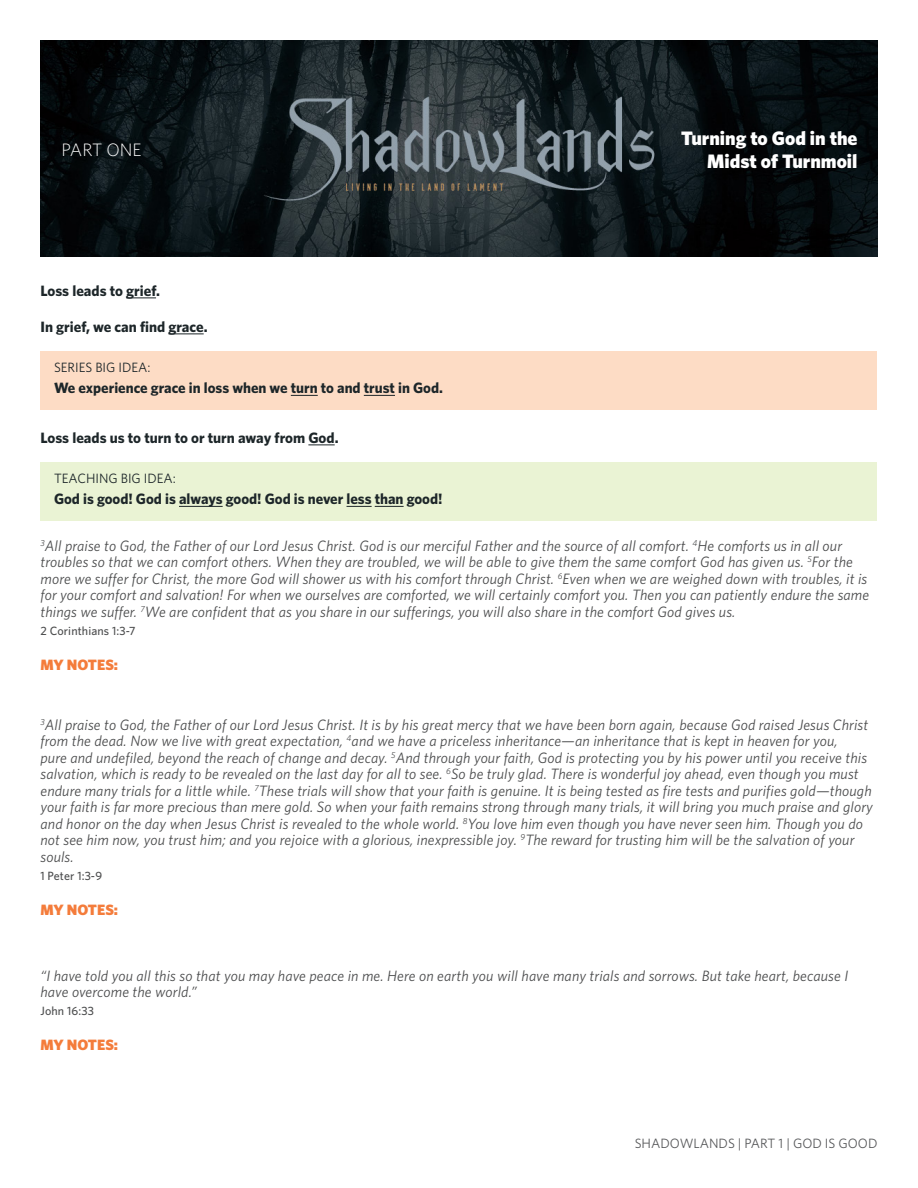
<style>
.page{position:relative;width:918px;height:1188px;background:#fff}
.page>*{position:absolute;margin:0;border:0;box-sizing:border-box;transform-origin:0 0}
.t1{font:900 19.5px/23.4px "Whitney HTF";color:#fff;text-align:right}
.t2{font:300 18px "Whitney HTF";color:#fff}
.Scripture_Left_Last{font:italic 15px/16.5px "Whitney HTF";letter-spacing:.01em;color:#4b4c4d}
.H2_Orange{font:italic 15px/16.5px "Whitney HTF";letter-spacing:.01em;color:#4b4c4d}
.Series_Big_Idea{font:700 15px "Whitney HTF";color:#1d2629}
.Teaching_Big_Idea{font:700 15px "Whitney HTF";color:#1d2629}
.Fillin_Bold{font:700 15px "Whitney HTF";color:#1d2629}
.Fillin_Bold_-pad_top{font:700 15px "Whitney HTF";color:#1d2629}
.H2_Orange-2{font:900 15px "Whitney HTF";color:#f47c3b}
.t3{font:13.5px "Whitney HTF";color:#57585a}
.Teaching_Big_Idea_He{font:13.5px "Whitney HTF";color:#1d2629}
.Series_Big_Idea_Head{font:13.5px "Whitney HTF";color:#1d2629}
.Scripture_Reference{font:500 12px "Whitney HTF";letter-spacing:.01em;color:#4b4c4d}
</style>
<div class="page">
<img style="left:40px;top:40px;width:838px;height:216px">
<hr style="left:126px;top:298px;width:30px;height:1px;background:#1d2629">
<hr style="left:168px;top:334px;width:36px;height:1px;background:#1d2629">
<div style="left:40px;top:351px;width:838px;height:24px;background:#fddcc5"></div>
<div style="left:40px;top:366px;width:838px;height:44px;background:#fddcc5"></div>
<svg style="left:291px;top:395px;width:27px;height:1px"></svg>
<hr style="left:364px;top:395px;width:31px;height:1px;background:#1d2629">
<svg style="left:308px;top:445px;width:27px;height:1px"></svg>
<div style="left:40px;top:462px;width:838px;height:24px;background:#eaf3d4"></div>
<div style="left:40px;top:477px;width:838px;height:43px;background:#eaf3d4"></div>
<hr style="left:179px;top:506px;width:44px;height:1px;background:#1d2629">
<svg style="left:347px;top:506px;width:57px;height:1px"></svg>
<p class="t2" style="left:62px;top:139px;width:82px">PART ONE</p>
<h1 class="t1" style="left:681px;top:126px;width:178px">Turning to God in the<br>Midst of Turnmoil</h1>
<p class="Fillin_Bold" style="left:40px;top:282px;width:121px">Loss leads to grief.</p>
<p class="Fillin_Bold" style="left:40px;top:318px;width:169px">In grief, we can find grace.</p>
<p class="Series_Big_Idea_Head" style="left:54px;top:360px;width:98px">SERIES BIG IDEA:</p>
<p class="Series_Big_Idea" style="left:54px;top:379px;width:390px">We experience grace in loss when we turn to and trust in God.</p>
<p class="Fillin_Bold_-pad_top" style="left:40px;top:429px;width:300px">Loss leads us to turn to or turn away from God.</p>
<p class="Teaching_Big_Idea_He" style="left:54px;top:471px;width:123px">TEACHING BIG IDEA:</p>
<p class="Teaching_Big_Idea" style="left:54px;top:490px;width:390px">God is good! God is always good! God is never less than good!</p>
<p class="Scripture_Left_Last" style="left:40px;top:537px;width:830px"><sup>3</sup>All praise to God, the Father of our Lord Jesus Christ. God is our merciful Father and the source of all comfort. <sup>4</sup>He comforts us in all our troubles so that we can comfort others. When they are troubled, we will be able to give them the same comfort God has given us. <sup>5</sup>For the more we suffer for Christ, the more God will shower us with his comfort through Christ. <sup>6</sup>Even when we are weighed down with troubles, it is for your comfort and salvation! For when we ourselves are comforted, we will certainly comfort you. Then you can patiently endure the same things we suffer. <sup>7</sup>We are confident that as you share in our sufferings, you will also share in the comfort God gives us.</p>
<p class="Scripture_Reference" style="left:41px;top:623px;width:97px">2 Corinthians 1:3-7</p>
<p class="H2_Orange-2" style="left:41px;top:656px;width:79px">MY NOTES:</p>
<p class="Scripture_Left_Last" style="left:40px;top:716px;width:834px"><sup>3</sup>All praise to God, the Father of our Lord Jesus Christ. It is by his great mercy that we have been born again, because God raised Jesus Christ from the dead. Now we live with great expectation, <sup>4</sup>and we have a priceless inheritance—an inheritance that is kept in heaven for you,<br>pure and undefiled, beyond the reach of change and decay. <sup>5</sup>And through your faith, God is protecting you by his power until you receive this salvation, which is ready to be revealed on the last day for all to see. <sup>6</sup>So be truly glad. There is wonderful joy ahead, even though you must endure many trials for a little while. <sup>7</sup>These trials will show that your faith is genuine. It is being tested as fire tests and purifies gold—though your faith is far more precious than mere gold. So when your faith remains strong through many trials, it will bring you much praise and glory and honor on the day when Jesus Christ is revealed to the whole world. <sup>8</sup>You love him even though you have never seen him. Though you do not see him now, you trust him; and you rejoice with a glorious, inexpressible joy. <sup>9</sup>The reward for trusting him will be the salvation of your souls.</p>
<p class="Scripture_Reference" style="left:40px;top:868px;width:63px">1 Peter 1:3-9</p>
<p class="H2_Orange-2" style="left:40px;top:900px;width:79px">MY NOTES:</p>
<p class="H2_Orange" style="left:40px;top:967px;width:809px">“I have told you all this so that you may have peace in me. Here on earth you will have many trials and sorrows. But take heart, because I have overcome the world.”</p>
<p class="Scripture_Reference" style="left:40px;top:1004px;width:55px">John 16:33</p>
<p class="H2_Orange-2" style="left:40px;top:1036px;width:79px">MY NOTES:</p>
<p class="t3" style="left:635px;top:1135px;width:244px">SHADOWLANDS | PART 1 | GOD IS GOOD</p>
</div>
